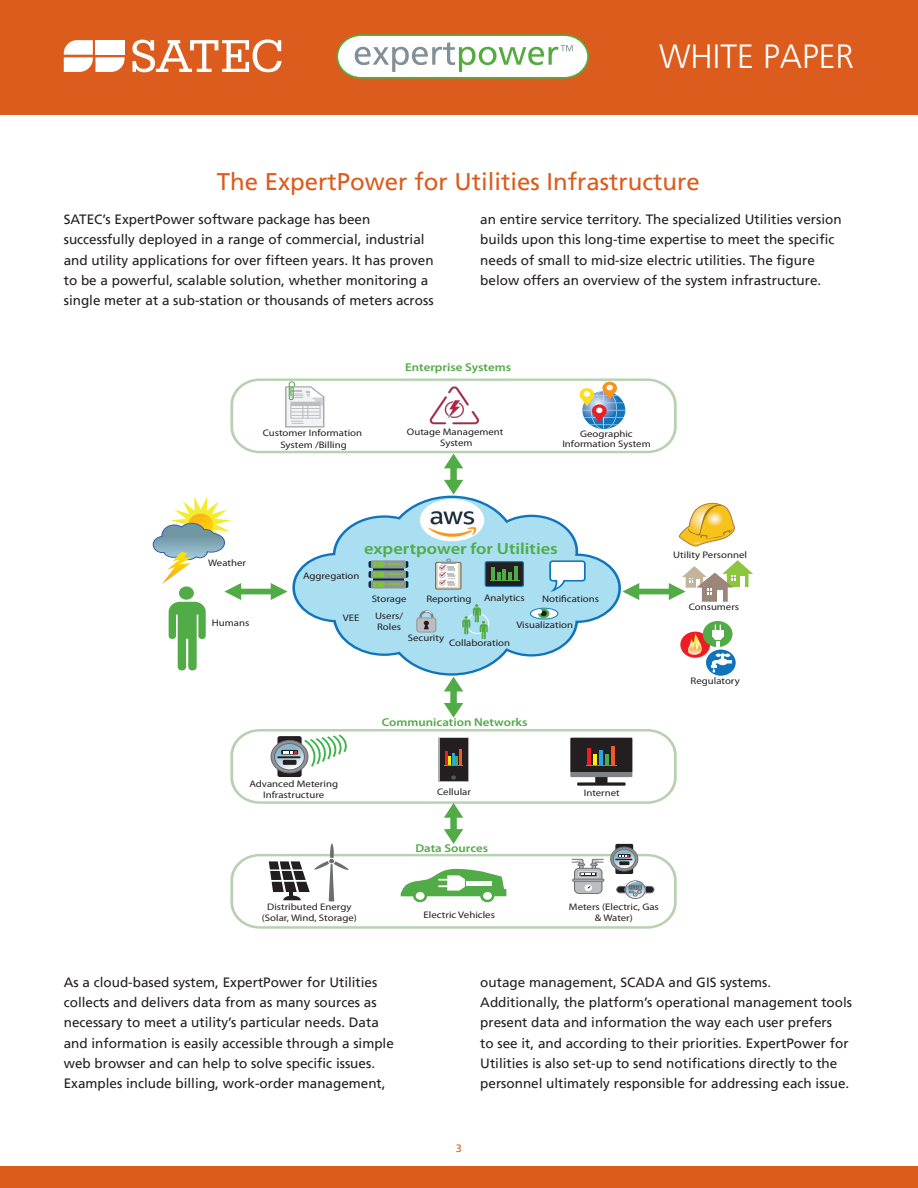
<style>
.page{position:relative;width:918px;height:1188px;background:#fff}
.page>*{position:absolute;margin:0;border:0;box-sizing:border-box;transform-origin:0 0}
.t1{font:300 33.45px "Frutiger LT";color:#fff}
.t2{font:24px "Frutiger LT";color:#db5c1c}
.t3{font:600 16.2px "Myriad Pro";color:#51ab46;scale:1.13 1}
.Body{font:13.5px/20.2px "Frutiger LT";color:#231f20}
.Body_-_Balance_Ragge{font:13.5px/20.2px "Frutiger LT";color:#231f20}
.t4{font:600 11.4px "Myriad Pro";color:#51ab46;scale:1.13 1}
.t5{font:10.8px "Frutiger LT";color:#db5c1c}
.t6{font:9.45px/11.4px "Myriad Pro";color:#231f20;text-align:center;scale:1.13 1}
</style>
<div class="page">
<div style="left:0;top:1167px;width:918px;height:21px;background:#db5c1c"></div>
<div style="left:0;top:0;width:918px;height:115px;background:#db5c1c"></div>
<svg style="left:336px;top:34px;width:253px;height:45px;background:#dae1ce"></svg>
<svg style="left:292px;top:495px;width:329px;height:182px"></svg>
<div style="left:466px;top:613px;width:23px;height:21px;border:1px solid #fff;border-radius:50%"></div>
<svg style="left:462px;top:604px;width:26px;height:35px"></svg>
<svg style="left:680px;top:632px;width:30px;height:26px"></svg>
<div style="left:374px;top:564px;width:30px;height:21px;background:linear-gradient(to right,#435d67,#435d67)"></div>
<div style="left:369px;top:581px;width:39px;height:7px;background:#002c3e;border-radius:2px"></div>
<div style="left:371px;top:580px;width:35px;height:9px;background:#909597"></div>
<div style="left:369px;top:571px;width:39px;height:7px;background:#002c3e;border-radius:2px"></div>
<div style="left:371px;top:570px;width:35px;height:8px;background:#909597"></div>
<svg style="left:373px;top:572px;width:30px;height:15px"></svg>
<div style="left:369px;top:561px;width:39px;height:7px;background:#002c3e;border-radius:2px"></div>
<div style="left:371px;top:560px;width:35px;height:8px;background:#909597"></div>
<svg style="left:373px;top:562px;width:30px;height:4px"></svg>
<div style="left:420px;top:499px;width:64px;height:42px;background:#fff;border-radius:50%"></div>
<img style="left:424px;top:502px;width:57px;height:37px">
<svg style="left:417px;top:618px;width:19px;height:14px"></svg>
<div style="left:417px;top:618px;width:19px;height:14px;border:1px solid #939598;border-radius:3px"></div>
<svg style="left:418px;top:609px;width:17px;height:20px"></svg>
<svg style="left:679px;top:502px;width:56px;height:45px"></svg>
<div style="left:485px;top:562px;width:38px;height:24px;background:#231f20;border-radius:2px"></div>
<div style="left:485px;top:561px;width:39px;height:26px;border:1px solid #1074bc;border-radius:2px"></div>
<hr style="left:491px;top:568px;width:4px;height:13px;background:#51ab46">
<hr style="left:514px;top:566px;width:4px;height:15px;background:#51ab46">
<svg style="left:490px;top:570px;width:29px;height:11px"></svg>
<svg style="left:530px;top:608px;width:28px;height:11px"></svg>
<div style="left:530px;top:608px;width:28px;height:12px;border:1px solid #1074bc;border-radius:50%"></div>
<svg style="left:538px;top:608px;width:11px;height:10px"></svg>
<svg style="left:537px;top:609px;width:10px;height:7px"></svg>
<svg style="left:436px;top:562px;width:25px;height:27px"></svg>
<div style="left:435px;top:562px;width:26px;height:28px;border:1px solid #716557"></div>
<div style="left:439px;top:563px;width:19px;height:24px;background:#fff"></div>
<svg style="left:439px;top:558px;width:17px;height:28px"></svg>
<div style="left:706px;top:650px;width:30px;height:26px;background:#1074bc;border-radius:50%"></div>
<div style="left:703px;top:621px;width:30px;height:26px;background:#51ab46;border-radius:50%"></div>
<svg style="left:710px;top:653px;width:26px;height:20px"></svg>
<svg style="left:685px;top:633px;width:19px;height:22px"></svg>
<svg style="left:712px;top:624px;width:12px;height:23px"></svg>
<div style="left:451px;top:689px;width:6px;height:16px;background:#51ab46"></div>
<svg style="left:444px;top:677px;width:19px;height:15px"></svg>
<svg style="left:444px;top:703px;width:19px;height:15px"></svg>
<div style="left:451px;top:815px;width:6px;height:17px;background:#51ab46"></div>
<svg style="left:230px;top:729px;width:447px;height:89px"></svg>
<svg style="left:230px;top:829px;width:447px;height:100px"></svg>
<div style="left:451px;top:466px;width:6px;height:16px;background:#51ab46"></div>
<svg style="left:230px;top:378px;width:447px;height:90px"></svg>
<svg style="left:444px;top:480px;width:19px;height:15px"></svg>
<div style="left:238px;top:589px;width:36px;height:6px;background:#51ab46"></div>
<svg style="left:152px;top:497px;width:89px;height:173px"></svg>
<svg style="left:271px;top:583px;width:17px;height:17px"></svg>
<div style="left:636px;top:589px;width:36px;height:6px;background:#51ab46"></div>
<svg style="left:622px;top:583px;width:17px;height:17px"></svg>
<svg style="left:669px;top:560px;width:84px;height:42px"></svg>
<img style="left:429px;top:384px;width:52px;height:43px">
<svg style="left:132px;top:39px;width:150px;height:33px"></svg>
<svg style="left:64px;top:40px;width:61px;height:32px;background:#f8e1d6"></svg>
<svg style="left:548px;top:560px;width:39px;height:42px"></svg>
<h1 class="t1" style="left:659px;top:38px;width:197px">WHITE PAPER</h1>
<p class="t2" style="left:217px;top:168px;width:484px">The ExpertPower for Utilities Infrastructure</p>
<p class="Body" style="left:64px;top:209px;width:371px">SATEC s’ ExpertPower software package has been successfully deployed in a range of commercial, industrial and utility applications for over fifteen years It. has proven to be a powerful, scalable solution, whether monitoring a single meter at a sub-station or thousands of meters across</p>
<p class="Body" style="left:480px;top:209px;width:363px">an entire service territory. The specialized Utilities version builds upon this long-time expertise to meet the specific needs of small to mid-size electric utilities. The figure below offers an overview of the system infrastructure.</p>
<p class="t4" style="left:405px;top:360px;width:95px">Enterprise Systems</p>
<p class="t6" style="left:407px;top:426px;width:87px">Outage Management<br>System</p>
<p class="t6" style="left:263px;top:427px;width:89px">Customer Information<br>System /Billing</p>
<p class="t6" style="left:562px;top:428px;width:80px;line-height:10.5px">Geographic<br>Information System</p>
<p class="t6" style="left:208px;top:557px;width:35px">Weather</p>
<p class="t6" style="left:212px;top:617px;width:35px">Humans</p>
<p class="t3" style="left:364px;top:538px;width:173px">expertpower for Utilities</p>
<p class="t6" style="left:303px;top:570px;width:52px">Aggregation</p>
<p class="t6" style="left:343px;top:612px;width:16px">VEE</p>
<p class="t6" style="left:372px;top:590px;width:32px;line-height:17.1px">Storage<br>Users/</p>
<p class="t6" style="left:377px;top:621px;width:23px">Roles</p>
<p class="t6" style="left:426px;top:593px;width:42px">Reporting</p>
<p class="t6" style="left:484px;top:592px;width:37px">Analytics</p>
<p class="t6" style="left:542px;top:593px;width:18px">Noti</p>
<p class="t6" style="left:567px;top:593px;width:30px">cations</p>
<p class="t6" style="left:516px;top:619px;width:52px">Visualization</p>
<p class="t6" style="left:408px;top:632px;width:34px">Security</p>
<p class="t6" style="left:449px;top:637px;width:56px">Collaboration</p>
<p class="t4" style="left:382px;top:715px;width:131px">Communication Networks</p>
<p class="t6" style="left:673px;top:549px;width:67px">Utility Personnel</p>
<p class="t6" style="left:689px;top:601px;width:46px">Consumers</p>
<p class="t6" style="left:691px;top:675px;width:45px">Regulatory</p>
<p class="t6" style="left:249px;top:778px;width:80px">Advanced Metering</p>
<p class="t6" style="left:263px;top:789px;width:56px">Infrastructure</p>
<p class="t6" style="left:262px;top:901px;width:86px">Distributed Energy (Solar, Wind, Storage(</p>
<p class="t6" style="left:437px;top:786px;width:31px">Cellular</p>
<p class="t4" style="left:415px;top:841px;width:66px">Data Sources</p>
<p class="t6" style="left:584px;top:787px;width:33px">Internet</p>
<p class="t6" style="left:424px;top:909px;width:65px">Electric Vehicles</p>
<p class="t6" style="left:569px;top:901px;width:81px">Meters (Electric, Gas &amp; Water(</p>
<p class="Body_-_Balance_Ragge" style="left:64px;top:972px;width:332px">As a cloud-based system, ExpertPower for Utilities collects and delivers data from as many sources as necessary to meet a utility s’ particular needs. Data and information is easily accessible through a simple web browser and can help to solve specific issues.<br>Examples include billing, work-order management,</p>
<p class="Body_-_Balance_Ragge" style="left:480px;top:972px;width:293px">outage management, SCADA and GIS systems.</p>
<p class="Body" style="left:480px;top:992px;width:373px">Additionally, the platform s’ operational management tools present data and information the way each user prefers<br>to see it, and according to their priorities. ExpertPower for Utilities is also set-up to send notifications directly to the personnel ultimately responsible for addressing each issue.</p>
<p class="t5" style="left:456px;top:1141px;width:8px">3</p>
</div>
